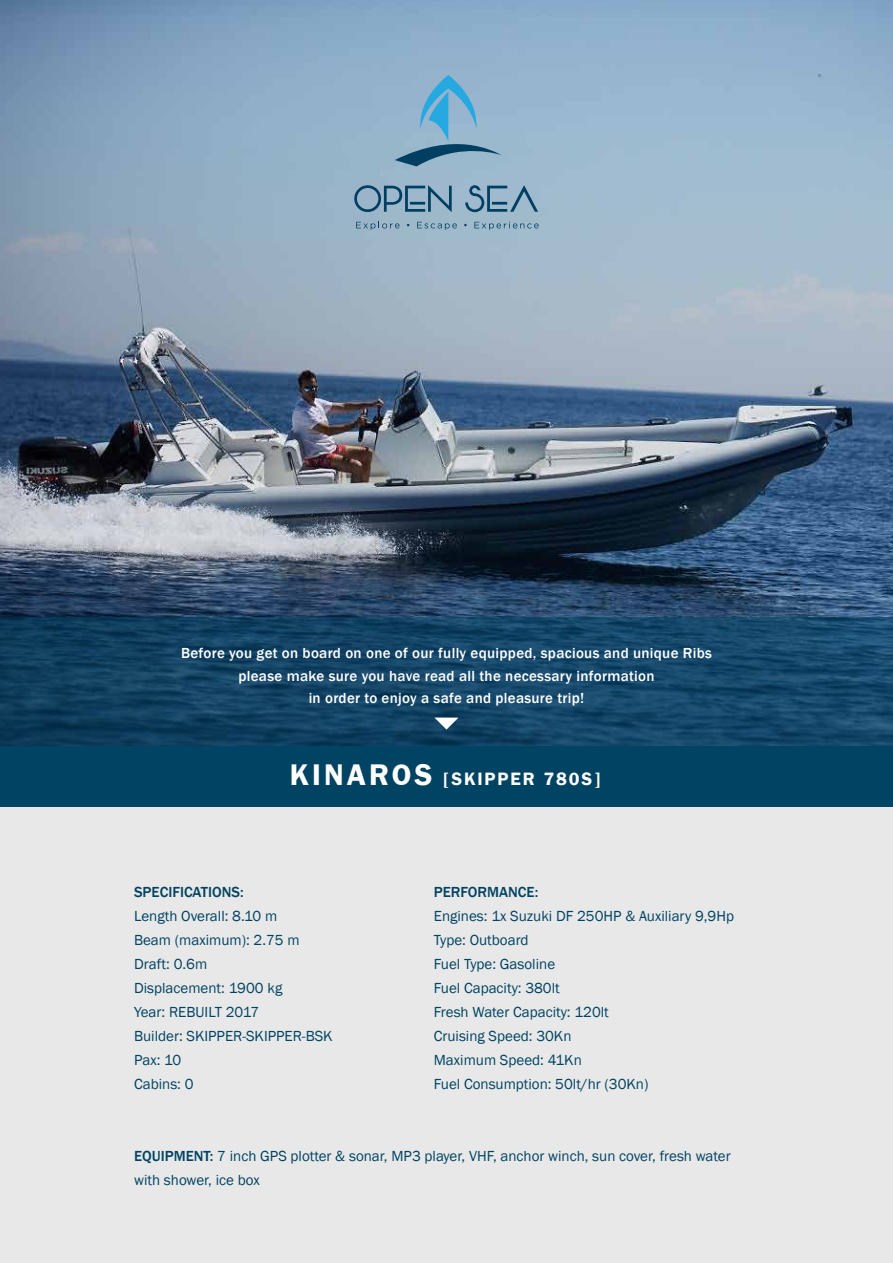
<style>
.page{position:relative;width:893px;height:1263px;background:#fff}
.page>*{position:absolute;margin:0;border:0;box-sizing:border-box;transform-origin:0 0}
.t1{font:600 18px "Franklin Gothic ITC Hel";letter-spacing:.1em;color:#fff}
.t2{font:15px/24px "Franklin Gothic";color:#004362}
.t3{font:500 15px/22.5px "Franklin Gothic";letter-spacing:.02em;color:#fff;text-align:center}
.t4{font:500 15px "Franklin Gothic";color:#004362}
.s1{font-size:30px}
.s2{font-weight:500}
</style>
<div class="page">
<div style="left:0;top:807px;width:893px;height:456px;background:#e8e8e8"></div>
<img style="left:0;top:0;width:893px;height:617px">
<div style="left:0;top:747px;width:893px;height:60px;background:#004362"></div>
<svg style="left:0;top:617px;width:893px;height:130px;fill:#134465"></svg>
<svg style="left:395px;top:75px;width:107px;height:91px"></svg>
<svg style="left:354px;top:185px;width:98px;height:27px"></svg>
<svg style="left:465px;top:185px;width:73px;height:27px"></svg>
<svg style="left:356px;top:221px;width:44px;height:9px"></svg>
<svg style="left:417px;top:222px;width:40px;height:8px"></svg>
<svg style="left:474px;top:222px;width:65px;height:8px"></svg>
<svg style="left:434px;top:717px;width:24px;height:13px"></svg>
<p class="t3" style="left:181px;top:642px;width:532px">Before you get on board on one of our fully equipped, spacious and unique Ribs please make sure you have read all the necessary information<br>in order to enjoy a safe and pleasure trip!</p>
<p class="t1" style="left:290px;top:768px;width:313px"><span class="s1">KINAROS</span> [SKIPPER 780S]</p>
<p class="t4" style="left:134px;top:882px;width:111px">SPECIFICATIONS:</p>
<p class="t4" style="left:434px;top:882px;width:106px">PERFORMANCE:</p>
<p class="t2" style="left:134px;top:904px;width:145px">Length Overall: 8.10 m</p>
<p class="t2" style="left:434px;top:904px;width:302px">Engines: 1x Suzuki DF 250HP &amp; Auxiliary 9,9Hp</p>
<p class="t2" style="left:134px;top:928px;width:167px">Beam (maximum): 2.75 m</p>
<p class="t2" style="left:434px;top:928px;width:96px">Type: Outboard</p>
<p class="t2" style="left:134px;top:952px;width:75px">Draft: 0.6m</p>
<p class="t2" style="left:434px;top:952px;width:123px">Fuel Type: Gasoline</p>
<p class="t2" style="left:134px;top:976px;width:150px">Displacement: 1900 kg</p>
<p class="t2" style="left:434px;top:976px;width:128px">Fuel Capacity: 380lt</p>
<p class="t2" style="left:134px;top:1000px;width:127px">Year: REBUILT 2017</p>
<p class="t2" style="left:434px;top:1000px;width:177px">Fresh Water Capacity: 120lt</p>
<p class="t2" style="left:134px;top:1024px;width:200px">Builder: SKIPPER-SKIPPER-BSK</p>
<p class="t2" style="left:434px;top:1024px;width:139px">Cruising Speed: 30Kn</p>
<p class="t2" style="left:134px;top:1048px;width:49px">Pax: 10</p>
<p class="t2" style="left:434px;top:1048px;width:150px">Maximum Speed: 41Kn</p>
<p class="t2" style="left:134px;top:1072px;width:61px">Cabins: 0</p>
<p class="t2" style="left:434px;top:1072px;width:216px">Fuel Consumption: 50lt/hr (30Kn)</p>
<p class="t2" style="left:134px;top:1144px;width:598px"><span class="s2">EQUIPMENT:</span> 7 inch GPS plotter &amp; sonar, MP3 player, VHF, anchor winch, sun cover, fresh water with shower, ice box</p>
</div>
